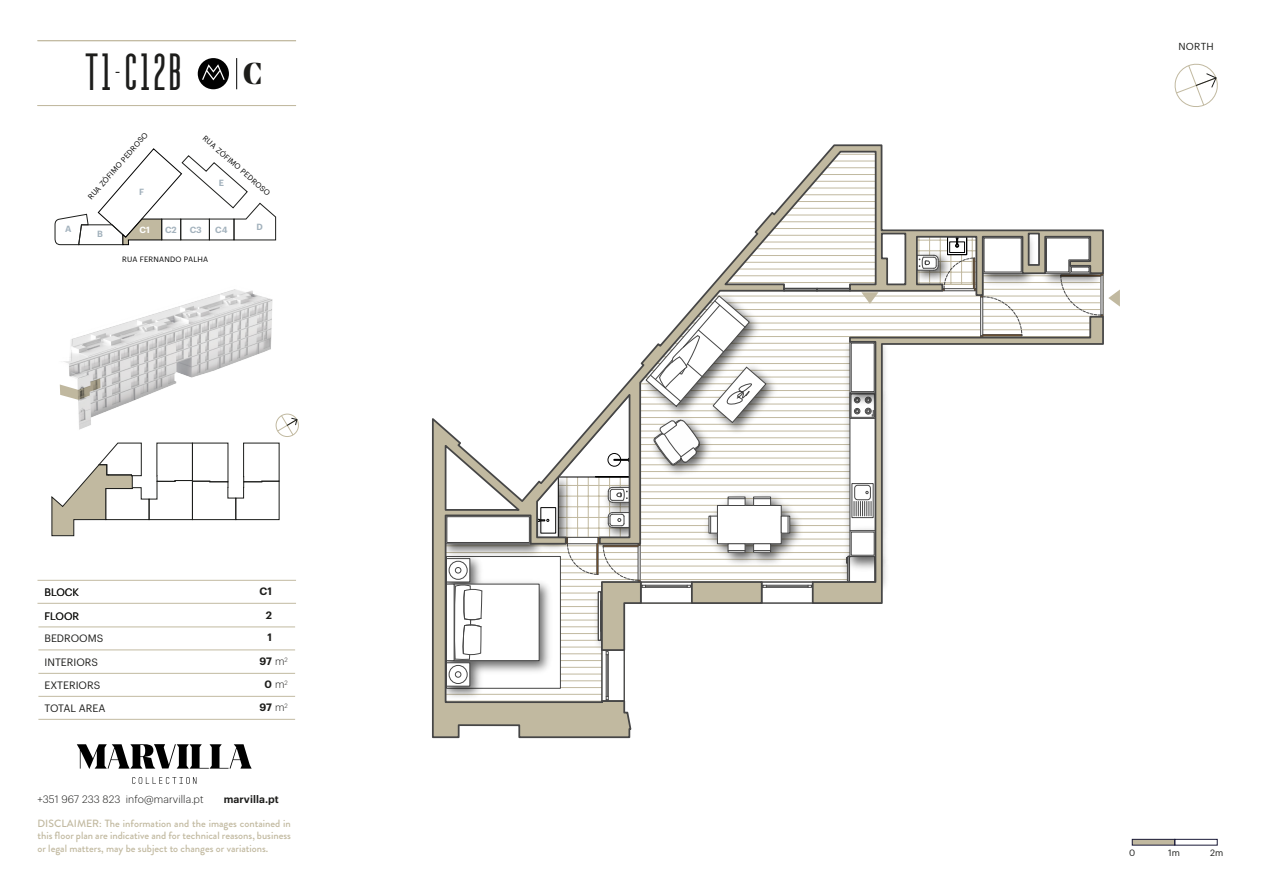
<style>
.page{position:relative;width:1263px;height:893px;background:#fff}
.page>*{position:absolute;margin:0;border:0;box-sizing:border-box;transform-origin:0 0}
.t1{font:700 condensed 45px "Pakt";letter-spacing:.05em;color:#1d1d1b}
.t2{font:700 30px "Noe Display";color:#1d1d1b}
.t3{font:700 condensed 18px "Pakt";color:#1d1d1b}
.t4{font:500 10.5px/12.6px "Brandon Grotesque";color:#c2baa1;text-align:justify}
.t5{font:10.5px/22px "Graphik";color:#1d1d1b}
.t6{font:300 10.5px "Graphik";letter-spacing:.01em;color:#1d1d1b}
.t7{font:600 10.5px/23px "Graphik";letter-spacing:.01em;color:#1d1d1b}
.t8{font:9.9px "Graphik";letter-spacing:.025em;color:#1d1e1c}
.t9{font:9px "Graphik";color:#1d1e1c}
.t10{font:600 8.85px "Graphik";color:#a3b2bd}
.t11{font:600 8.85px "Graphik";color:#fff}
.t12{font:7.5px "Graphik";letter-spacing:.025em;color:#010000}
.s1{font-weight:300}
</style>
<div class="page">
<div style="left:1132px;top:839px;width:43px;height:6px;background:#c1b9a0"></div>
<div style="left:1132px;top:839px;width:43px;height:6px;border:1px solid #1b1b39"></div>
<div style="left:1175px;top:839px;width:42px;height:6px;border:1px solid #1b1b39"></div>
<svg style="left:1108px;top:289px;width:12px;height:18px"></svg>
<svg style="left:432px;top:144px;width:672px;height:595px"></svg>
<svg style="left:54px;top:148px;width:222px;height:97px"></svg>
<svg style="left:51px;top:449px;width:229px;height:87px"></svg>
<img style="left:59px;top:289px;width:240px;height:160px">
<svg style="left:60px;top:378px;width:40px;height:22px"></svg>
<svg style="left:198px;top:58px;width:31px;height:31px"></svg>
<hr style="left:236px;top:58px;width:1px;height:31px;background:#000">
<svg style="left:132px;top:777px;width:64px;height:7px"></svg>
<svg style="left:77px;top:744px;width:175px;height:25px"></svg>
<hr style="left:37px;top:40px;width:259px;height:1px;background:#c2baa1">
<hr style="left:37px;top:105px;width:259px;height:1px;background:#c2baa1">
<hr style="left:37px;top:580px;width:259px;height:1px;background:#c2baa1">
<hr style="left:37px;top:603px;width:259px;height:1px;background:#c2baa1">
<hr style="left:38px;top:627px;width:257px;height:1px;background:#c2baa1">
<hr style="left:38px;top:650px;width:257px;height:1px;background:#c2baa1">
<hr style="left:38px;top:673px;width:257px;height:1px;background:#c2baa1">
<hr style="left:38px;top:696px;width:257px;height:1px;background:#c2baa1">
<hr style="left:38px;top:719px;width:257px;height:1px;background:#c2baa1">
<div style="left:275px;top:413px;width:24px;height:24px;border:1px solid #c1b9a0;border-radius:50%"></div>
<svg style="left:277px;top:415px;width:21px;height:21px"></svg>
<svg style="left:1174px;top:63px;width:44px;height:44px"></svg>
<h1 class="t1" style="left:85px;top:46px;width:98px">T1 C12B</h1>
<h3 class="t3" style="left:115px;top:62px;width:6px">-</h3>
<h2 class="t2" style="left:243px;top:54px;width:20px">C</h2>
<p class="t12" style="left:85px;top:195px;width:88px;rotate:-49deg">RUA ZÓFIMO PEDROSO</p>
<p class="t12" style="left:208px;top:133px;width:88px;rotate:41deg">RUA ZÓFIMO PEDROSO</p>
<p class="t10" style="left:219px;top:176px;width:7px">E</p>
<p class="t10" style="left:139px;top:185px;width:6px">F</p>
<p class="t10" style="left:65px;top:222px;width:8px">A</p>
<p class="t11" style="left:140px;top:223px;width:12px">C1</p>
<p class="t10" style="left:165px;top:223px;width:13px">C2</p>
<p class="t10" style="left:190px;top:223px;width:14px">C3</p>
<p class="t10" style="left:215px;top:223px;width:14px">C4</p>
<p class="t10" style="left:256px;top:220px;width:8px">D</p>
<p class="t10" style="left:97px;top:227px;width:7px">B</p>
<p class="t12" style="left:122px;top:253px;width:88px">RUA FERNANDO PALHA</p>
<p class="t5" style="left:45px;top:580px;width:36px">BLOCK</p>
<p class="t5" style="left:45px;top:604px;width:60px">FLOOR<br>BEDROOMS</p>
<p class="t5" style="left:45px;top:649px;width:57px;line-height:23px">INTERIORS<br>EXTERIORS</p>
<p class="t5" style="left:45px;top:696px;width:63px">TOTAL AREA</p>
<p class="t7" style="left:260px;top:579px;width:14px">C1</p>
<p class="t7" style="left:266px;top:603px;width:8px;line-height:22px">2<br>1</p>
<p class="t7" style="left:260px;top:649px;width:30px;text-align:center">97 <span class="s1">m</span><sup>2<br></sup>0<span class="s1">m</span><sup>2<br></sup>97 <span class="s1">m</span><sup>2</sup></p>
<p class="t6" style="left:37px;top:791px;width:168px">+351 967 233 823 info@marvilla.pt</p>
<p class="t7" style="left:224px;top:786px;width:57px">marvilla.pt</p>
<p class="t4" style="left:37px;top:817px;width:255px">DISCLAIMER: The information and the images contained in this floor plan are indicative and for technical reasons, business or legal matters, may be subject to changes or variations.</p>
<p class="t8" style="left:1178px;top:39px;width:37px">NORTH</p>
<p class="t9" style="left:1129px;top:846px;width:8px">0</p>
<p class="t9" style="left:1168px;top:846px;width:13px">1m</p>
<p class="t9" style="left:1210px;top:846px;width:15px">2m</p>
</div>
